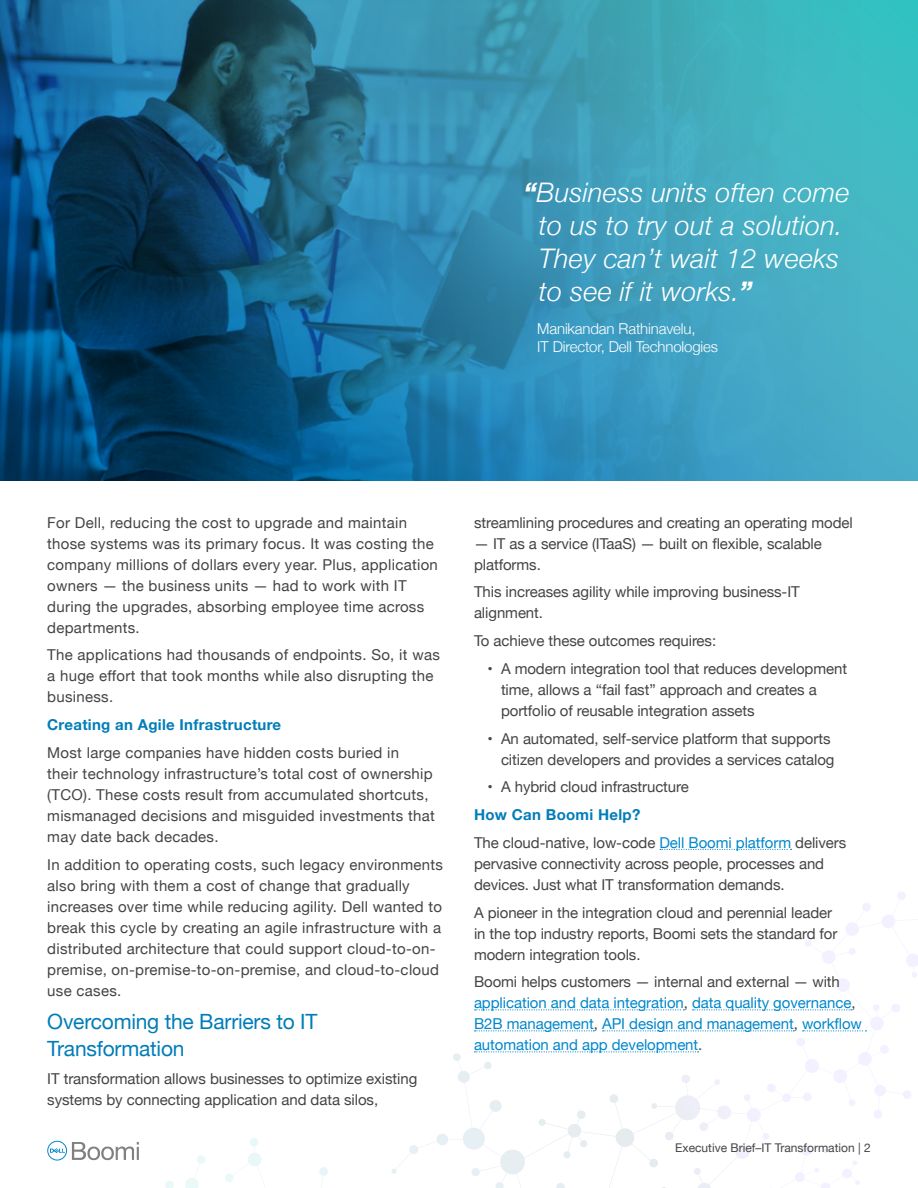
<style>
.page{position:relative;width:918px;height:1188px;background:#fff}
.page>*{position:absolute;margin:0;border:0;box-sizing:border-box;transform-origin:0 0}
.t1{font:italic 300 27px/33px "Helvetica Neue";letter-spacing:.01em;color:#fff}
.t2{font:21px/27px "Helvetica Neue";letter-spacing:-.01em;color:#007db8}
.t3{font:15px/21px "Helvetica Neue";letter-spacing:.02em;color:#444}
.t4{font:15px/21px "Helvetica Neue";letter-spacing:-.005em;color:#444}
.t5{font:15px/21px "Helvetica Neue";letter-spacing:-.005em;color:#0087cc}
.t6{font:300 15px/18px "Helvetica Neue";letter-spacing:-.01em;color:#fff}
.t7{font:700 15px "Helvetica Neue";letter-spacing:.02em;color:#007db8}
.t8{font:12px "Helvetica Neue";color:#444}
.s1{font-weight:700}
.s2{font-weight:700;color:#007db8}
.s3{color:#0087cc}
.s4{color:#444}
</style>
<div class="page">
<svg style="left:577px;top:893px;width:322px;height:243px"></svg>
<svg style="left:47px;top:1141px;width:92px;height:20px"></svg>
<svg style="left:0;top:0;width:918px;height:481px;background:#297fa0"></svg>
<svg style="left:660px;top:849px;width:132px;height:1px"></svg>
<svg style="left:475px;top:1009px;width:209px;height:1px"></svg>
<svg style="left:693px;top:1009px;width:159px;height:1px"></svg>
<svg style="left:475px;top:1030px;width:119px;height:1px"></svg>
<svg style="left:603px;top:1030px;width:191px;height:1px"></svg>
<svg style="left:803px;top:1030px;width:63px;height:1px"></svg>
<svg style="left:475px;top:1051px;width:224px;height:1px"></svg>
<h1 class="t1" style="left:539px;top:174px;width:312px;text-indent:-15px"><span class="s1">“</span>Business units often come to us to try out a solution.<br>They can’t wait 12 weeks to see if it works.<span class="s1">”</span></h1>
<p class="t6" style="left:537px;top:319px;width:182px">Manikandan Rathinavelu,<br>IT Director, Dell Technologies</p>
<p class="t3" style="left:47px;top:513px;width:392px">For Dell, reducing the cost to upgrade and maintain those systems was its primary focus. It was costing the company millions of dollars every year. Plus, application owners — the business units — had to work with IT during the upgrades, absorbing employee time across departments.</p>
<p class="t3" style="left:47px;top:645px;width:394px">The applications had thousands of endpoints. So, it was a huge effort that took months while also disrupting the business.</p>
<p class="t7" style="left:47px;top:713px;width:236px">Creating an Agile Infrastructure</p>
<p class="t3" style="left:47px;top:743px;width:389px">Most large companies have hidden costs buried in<br>their technology infrastructure’s total cost of ownership (TCO). These costs result from accumulated shortcuts, mismanaged decisions and misguided investments that may date back decades.</p>
<p class="t3" style="left:47px;top:855px;width:397px">In addition to operating costs, such legacy environments also bring with them a cost of change that gradually increases over time while reducing agility. Dell wanted to break this cycle by creating an agile infrastructure with a distributed architecture that could support cloud-to-on&shy;premise, on-premise-to-on-premise, and cloud-to-cloud use cases.</p>
<h2 class="t2" style="left:47px;top:1010px;width:272px">Overcoming the Barriers to IT<br>Transformation</h2>
<p class="t4" style="left:47px;top:1069px;width:372px">IT transformation allows businesses to optimize existing systems by connecting application and data silos,</p>
<p class="t4" style="left:474px;top:513px;width:380px">streamlining procedures and creating an operating model</p>
<p class="t4" style="left:474px;top:534px;width:349px">— IT as a service (ITaaS) — built on flexible, scalable platforms.</p>
<p class="t4" style="left:474px;top:582px;width:327px">This increases agility while improving business-IT alignment.</p>
<p class="t4" style="left:474px;top:631px;width:244px">To achieve these outcomes requires:</p>
<p class="t4" style="left:501px;top:659px;width:348px;text-indent:-14px">• A modern integration tool that reduces development time, allows a “fail fast” approach and creates a portfolio of reusable integration assets</p>
<p class="t4" style="left:488px;top:729px;width:349px;text-align:right">• An automated, self-service platform that supports citizen developers and provides a services catalog</p>
<p class="t4" style="left:488px;top:777px;width:203px">• A hybrid cloud infrastructure</p>
<p class="t4" style="left:474px;top:802px;width:374px;line-height:27.8px"><span class="s2">How Can Boomi Help?<br></span>The cloud-native, low-code <span class="s3">Dell Boomi platform</span> delivers</p>
<p class="t4" style="left:474px;top:854px;width:352px">pervasive connectivity across people, processes and devices. Just what IT transformation demands.</p>
<p class="t4" style="left:474px;top:903px;width:365px">A pioneer in the integration cloud and perennial leader in the top industry reports, Boomi sets the standard for modern integration tools.</p>
<p class="t5" style="left:474px;top:972px;width:390px"><span class="s4">Boomi helps customers — internal and external — with </span>application and data integration<span class="s4">,</span> data quality governance<span class="s4">, </span>B2B management<span class="s4">,</span> API design and management<span class="s4">,</span> workflow automation and app development<span class="s4">.</span></p>
<p class="t8" style="left:675px;top:1139px;width:197px">Executive Brief–IT Transformation | 2</p>
</div>
